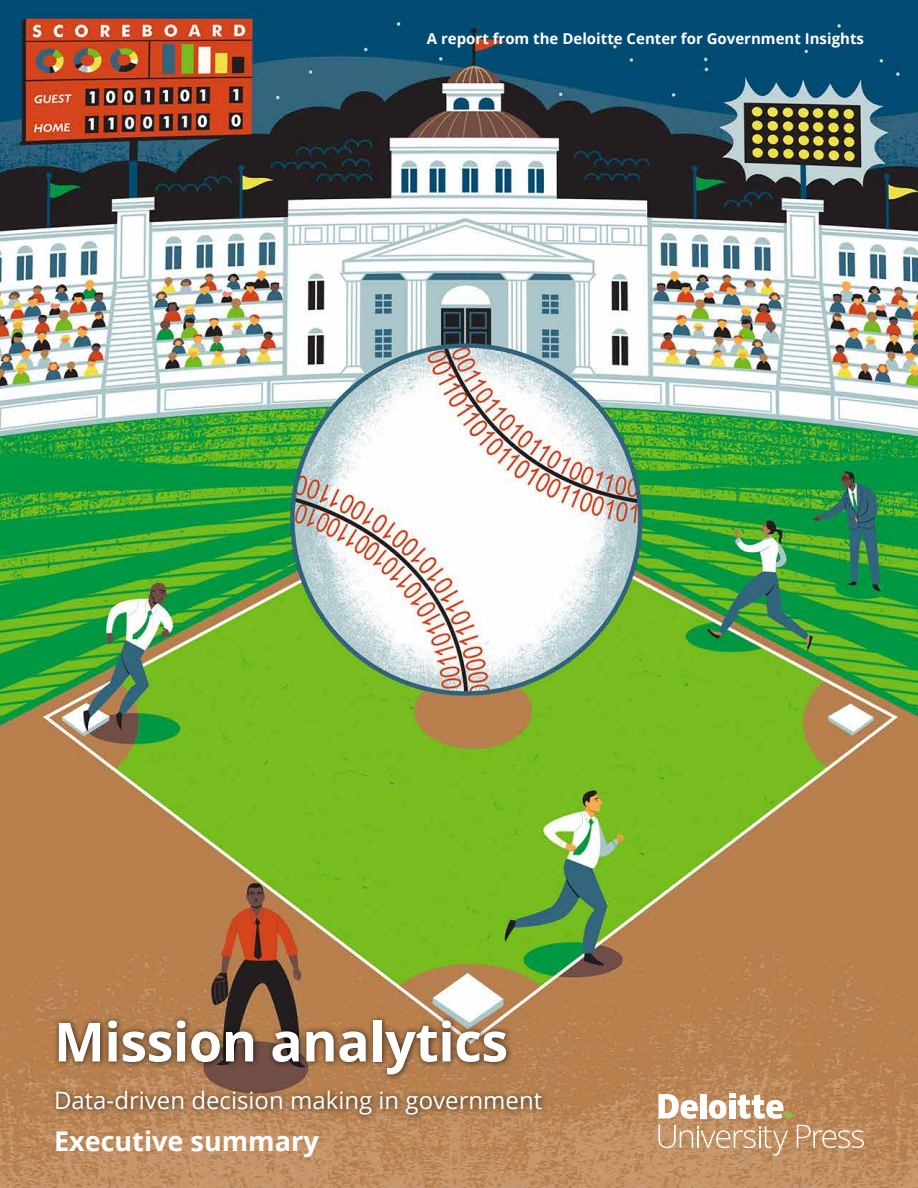
<style>
.page{position:relative;width:918px;height:1188px;background:#fff}
.page>*{position:absolute;margin:0;border:0;box-sizing:border-box;transform-origin:0 0}
.t1{font:700 54px "Open Sans";letter-spacing:-.01em;color:#fff}
.t2{font:700 27px "Open Sans";color:#fff}
.t3{font:24px "Open Sans";color:#fff}
.t4{font:700 15px "Open Sans";color:#fff}
</style>
<div class="page">
<img style="left:0;top:0;width:918px;height:1188px">
<div style="left:51px;top:1015px;width:498px;height:107px;background:#000;opacity:.75"></div>
<div style="left:785px;top:1112px;width:7px;height:7px;background:#80c342;border-radius:50%"></div>
<div style="left:700px;top:1094px;width:6px;height:24px;background:#fff"></div>
<svg style="left:709px;top:1094px;width:74px;height:25px"></svg>
<svg style="left:658px;top:1094px;width:40px;height:25px"></svg>
<svg style="left:797px;top:1125px;width:67px;height:23px;background:#caa17d"></svg>
<svg style="left:658px;top:1125px;width:130px;height:31px;background:#c99f7a"></svg>
<p class="t4" style="left:427px;top:28px;width:439px">A report from the Deloitte Center for Government Insights</p>
<h1 class="t1" style="left:54px;top:1004px;width:456px">Mission analytics</h1>
<h3 class="t3" style="left:54px;top:1084px;width:490px">Data-driven decision making in government</h3>
<h2 class="t2" style="left:54px;top:1123px;width:266px">Executive summary</h2>
</div>
